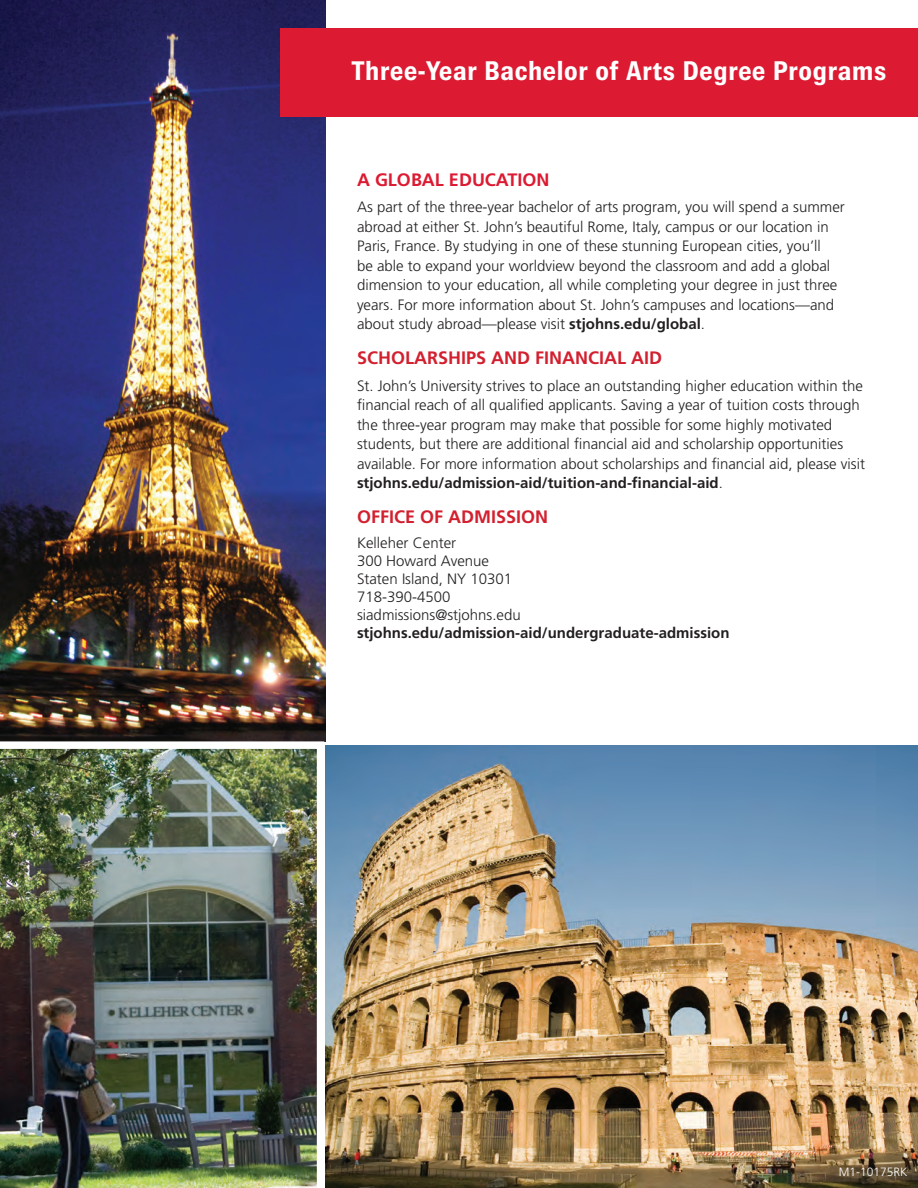
<style>
.page{position:relative;width:918px;height:1188px;background:#fff}
.page>*{position:absolute;margin:0;border:0;box-sizing:border-box;transform-origin:0 0}
.t1{font:700 27px "Brown";color:#fff}
.t2{font:700 18px "Frutiger";color:#d2202f}
.t3{font:700 18px "Frutiger";color:#dc1a32}
.t4{font:300 15px/19.5px "Frutiger LT Std";color:#231f20}
.t5{font:300 15px/18px "Frutiger LT";color:#231f20}
.t6{font:700 15px "Frutiger";color:#231f20}
.t7{font:700 15px "Frutiger LT";color:#231f20}
.t8{font:300 12px "Frutiger LT Std";color:#fff}
.s1{font-family:"Frutiger LT";font-weight:700}
.s2{font-family:"Frutiger LT Std";font-weight:300}
</style>
<div class="page">
<img style="left:325px;top:745px;width:593px;height:443px">
<img style="left:0;top:0;width:325px;height:741px">
<div style="left:281px;top:28px;width:637px;height:88px;background:#dc1a32"></div>
<img style="left:0;top:741px;width:324px;height:447px">
<h1 class="t1" style="left:351px;top:56px;width:537px">Three-Year Bachelor of Arts Degree Programs</h1>
<p class="t3" style="left:357px;top:169px;width:194px">A GLOBAL EDUCATION</p>
<p class="t4" style="left:357px;top:198px;width:489px">As part of the three-year bachelor of arts program, you will spend a summer abroad at either St. John’s beautiful Rome, Italy, campus or our location in Paris, France. By studying in one of these stunning European cities, you’ll<br>be able to expand your worldview beyond the classroom and add a global dimension to your education, all while completing your degree in just three years. For more information about St. John’s campuses and locations—and about study abroad—please visit <span class="s1">stjohns.edu/global</span>.</p>
<p class="t2" style="left:357px;top:348px;width:296px">SCHOLARSHIPS AND FINANCIAL AID</p>
<p class="t4" style="left:357px;top:376px;width:510px">St. John’s University strives to place an outstanding higher education within the financial reach of all qualified applicants. Saving a year of tuition costs through the three-year program may make that possible for some highly motivated students, but there are additional financial aid and scholarship opportunities available. For more information about scholarships and financial aid, please visit</p>
<p class="t6" style="left:357px;top:474px;width:367px">STJOHNS.EDU/ADMISSION-AID/TUITION-AND-FINANCIAL-AID<span class="s2">.</span></p>
<p class="t2" style="left:357px;top:506px;width:10px">OFFI</p>
<p class="t2" style="left:394px;top:506px;width:156px">CE OF ADMISSION</p>
<p class="t5" style="left:357px;top:534px;width:165px">Kelleher Center<br>300 Howard Avenue<br>Staten Island, NY 10301<br>718-390-4500 siadmissions@stjohns.edu</p>
<p class="t7" style="left:357px;top:624px;width:374px">stjohns.edu/admission-aid/undergraduate-admission</p>
<p class="t8" style="left:839px;top:1165px;width:70px">M1-10175RK</p>
</div>
